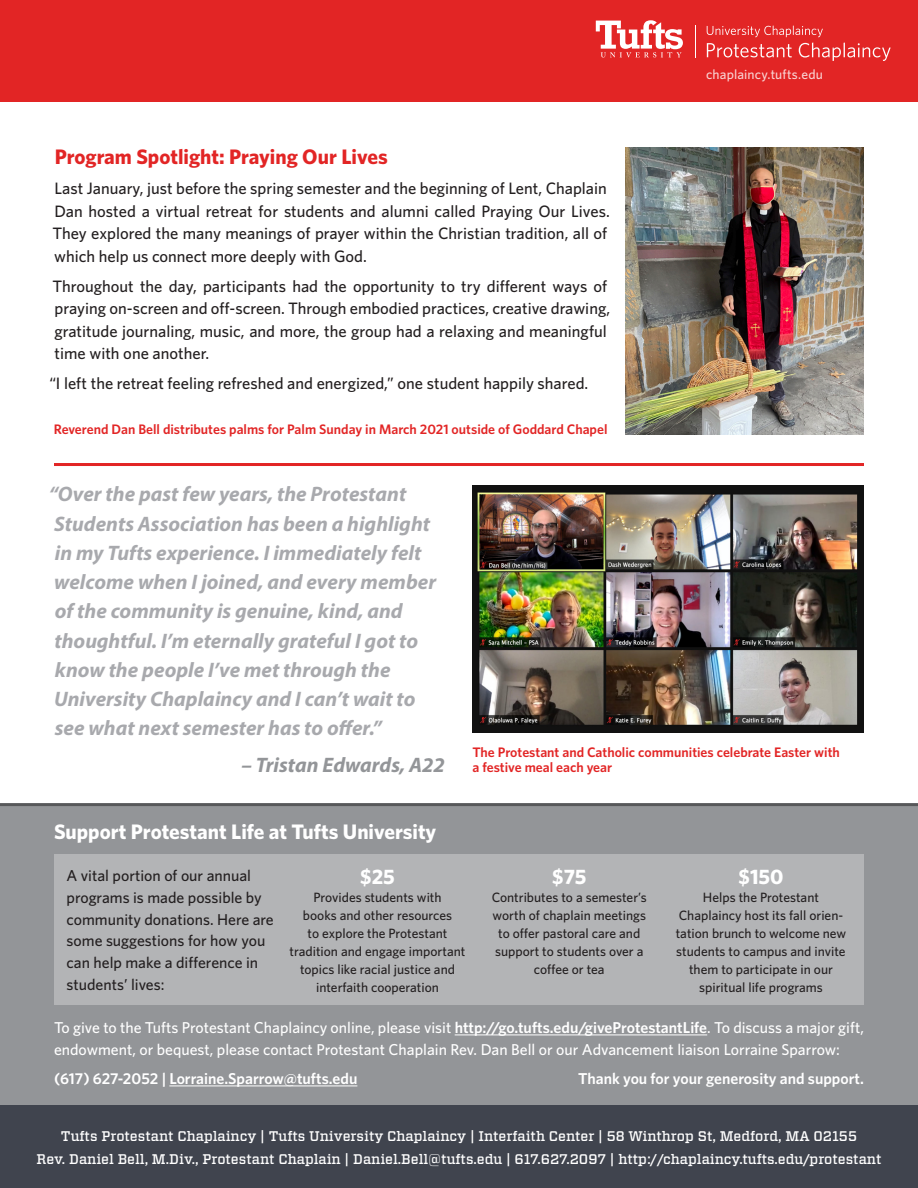
<style>
.page{position:relative;width:918px;height:1188px;background:#fff}
.page>*{position:absolute;margin:0;border:0;box-sizing:border-box;transform-origin:0 0}
.QUOTE_attribution_NE{font:italic 700 21px/29.2px "Myriad Pro";color:#a8a9ad}
.QUOTE_attribution_NE-2{font:700 21px "Whitney";color:#fff}
.Text{font:700 21px "Whitney";color:#e22525}
.QUOTE_attribution_NE-3{font:italic 700 21px "Myriad Pro";color:#939598}
.Text-2{font:700 21px "Whitney";color:#fff}
.Text-3{font:500 16.5px/22.5px "Whitney";color:#231f20}
.Text-4{font:500 15.75px/21.8px "Whitney";color:#fff}
.Text-5{font:500 15.75px/21.8px "Whitney";color:#231f20}
.Text-6{font:600 15.75px "Whitney";color:#fff}
.t1{font:500 13.95px/22.5px "Vitesse";color:#fff;text-align:center}
.t2{font:600 13.8px/15px "Whitney";color:#e22525}
.Text-7{font:500 13.5px/18px "Whitney";color:#231f20;text-align:center}
.t3{font:500 13.5px "Whitney";letter-spacing:.01em;color:#fff}
.s1{font-weight:600}
</style>
<div class="page">
<div style="left:0;top:1105px;width:918px;height:83px;background:#40444e"></div>
<div style="left:0;top:805px;width:918px;height:300px;background:#939598"></div>
<div style="left:54px;top:854px;width:810px;height:151px;background:#b3b4b6"></div>
<hr style="left:455px;top:1035px;width:252px;height:1px;background:#fff">
<hr style="left:169px;top:1086px;width:188px;height:1px;background:#fff">
<div style="left:0;top:0;width:918px;height:101px;background:#e22525"></div>
<hr style="left:0;top:803px;width:918px;height:3px;background:#57585a">
<hr style="left:54px;top:463px;width:810px;height:3px;background:#e22525">
<hr style="left:695px;top:25px;width:1px;height:32px;background:#fff">
<svg style="left:596px;top:20px;width:87px;height:38px"></svg>
<svg style="left:707px;top:26px;width:116px;height:11px"></svg>
<svg style="left:707px;top:43px;width:85px;height:14px"></svg>
<svg style="left:799px;top:43px;width:92px;height:18px"></svg>
<img style="left:472px;top:486px;width:392px;height:247px">
<img style="left:625px;top:147px;width:239px;height:287px">
<p class="Text" style="left:55px;top:143px;width:335px">Program Spotlight: Praying Our Lives</p>
<p class="Text-3" style="left:53px;top:177px;width:559px">Last January, just before the spring semester and the beginning of Lent, Chaplain Dan hosted a virtual retreat for students and alumni called Praying Our Lives.<br>They explored the many meanings of prayer within the Christian tradition, all of which help us connect more deeply with God.</p>
<p class="Text-3" style="left:53px;top:274px;width:559px">Throughout the day, participants had the opportunity to try different ways of praying on-screen and off-screen. Through embodied practices, creative drawing, gratitude journaling, music, and more, the group had a relaxing and meaningful time with one another.</p>
<p class="Text-3" style="left:49px;top:372px;width:540px">“I left the retreat feeling refreshed and energized,” one student happily shared.</p>
<p class="t2" style="left:54px;top:422px;width:555px">Reverend Dan Bell distributes palms for Palm Sunday in March 2021 outside of Goddard Chapel</p>
<p class="t3" style="left:706px;top:66px;width:118px">chaplaincy.tufts.edu</p>
<p class="QUOTE_attribution_NE" style="left:49px;top:479px;width:389px">“Over the past few years, the Protestant Students Association has been a highlight in my Tufts experience. I immediately felt welcome when I joined, and every member of the community is genuine, kind, and thoughtful. I’m eternally grateful I got to know the people I’ve met through the University Chaplaincy and I can’t wait to see what next semester has to offer.”</p>
<p class="QUOTE_attribution_NE-3" style="left:242px;top:751px;width:205px">– Tristan Edwards, A22</p>
<p class="t2" style="left:472px;top:745px;width:369px">The Protestant and Catholic communities celebrate Easter with a festive meal each year</p>
<p class="QUOTE_attribution_NE-2" style="left:54px;top:817px;width:384px">Support Protestant Life at Tufts University</p>
<p class="Text-5" style="left:67px;top:865px;width:209px">A vital portion of our annual programs is made possible by community donations. Here are some suggestions for how you can help make a difference in students’ lives:</p>
<p class="Text-2" style="left:738px;top:862px;width:47px">$150</p>
<p class="Text-7" style="left:676px;top:888px;width:172px">Helps the Protestant<br>Chaplaincy host its fall orien&shy;tation brunch to welcome new students to campus and invite them to participate in our spiritual life programs</p>
<p class="Text-4" style="left:54px;top:1017px;width:811px">To give to the Tufts Protestant Chaplaincy online, please visit <span class="s1">http://go.tufts.edu/giveProtestantLife</span>. To discuss a major gift, endowment, or bequest, please contact Protestant Chaplain Rev. Dan Bell or our Advancement liaison Lorraine Sparrow:</p>
<p class="Text-6" style="left:54px;top:1068px;width:305px">(617) 627-2052 | Lorraine.Sparrow@tufts.edu</p>
<p class="Text-6" style="left:578px;top:1068px;width:287px">Thank you for your generosity and support.</p>
<p class="Text-2" style="left:360px;top:862px;width:36px">$25</p>
<p class="Text-7" style="left:290px;top:888px;width:177px">Provides students with<br>books and other resources<br>to explore the Protestant tradition and engage important topics like racial justice and interfaith cooperation</p>
<p class="Text-2" style="left:552px;top:862px;width:36px">$75</p>
<p class="Text-7" style="left:492px;top:888px;width:157px">Contributes to a semester’s worth of chaplain meetings to offer pastoral care and support to students over a coffee or tea</p>
<p class="t1" style="left:37px;top:1125px;width:846px">Tufts Protestant Chaplaincy | Tufts University Chaplaincy | Interfaith Center | 58 Winthrop St, Medford, MA 02155<br>Rev. Daniel Bell, M.Div., Protestant Chaplain | Daniel.Bell@tufts.edu | 617.627.2097 | http://chaplaincy.tufts.edu/protestant</p>
</div>
